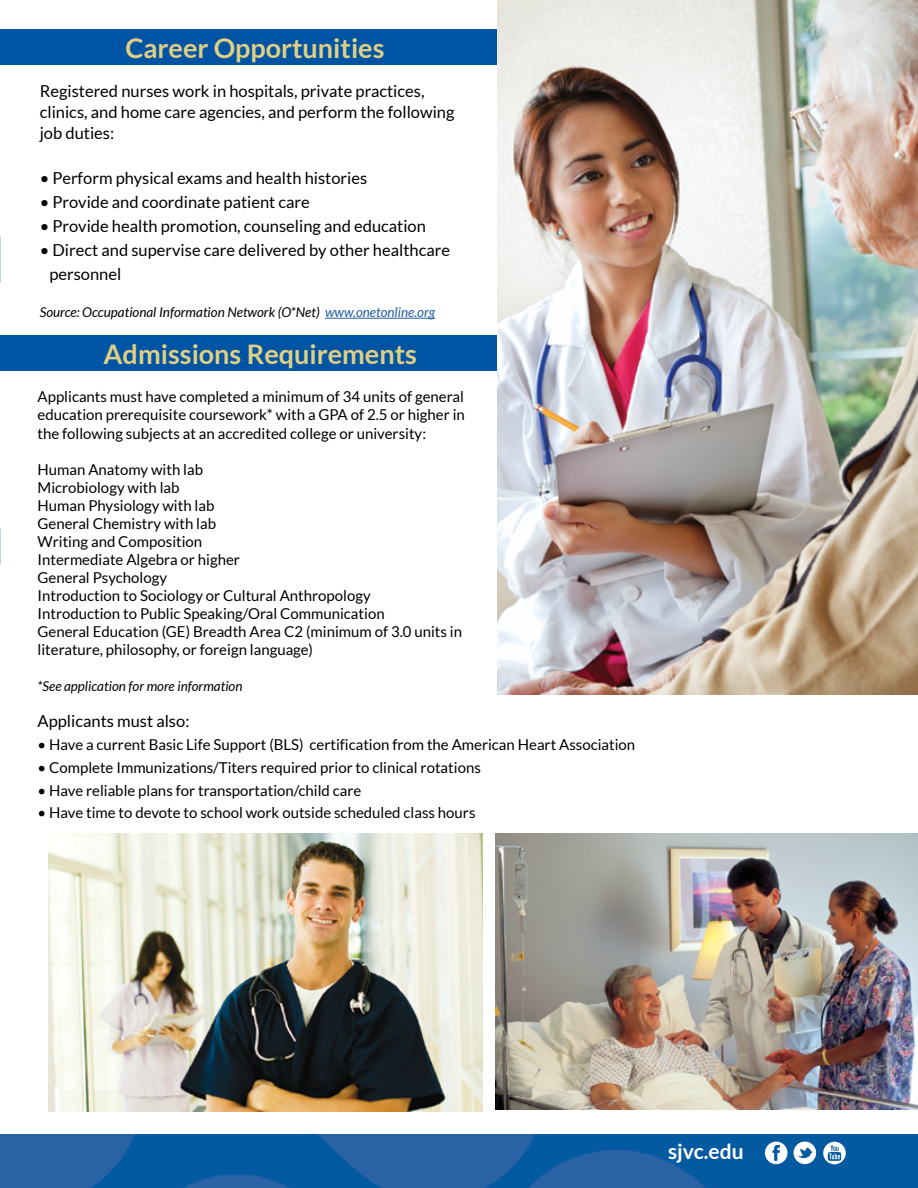
<style>
.page{position:relative;width:918px;height:1188px;background:#fff}
.page>*{position:absolute;margin:0;border:0;box-sizing:border-box;transform-origin:0 0}
.t1{font:700 27px "Lato";color:#e1cf83}
.t2{font:700 21px "Lato";color:#fff}
.t3{font:16.5px/21px "Lato";color:#000}
.t4{font:15px/18px "Lato";color:#000}
.t5{font:italic 13.5px "Lato";color:#000}
.s1{color:#215e9e}
</style>
<div class="page">
<div style="left:0;top:29px;width:778px;height:36px;background:#0054a4"></div>
<img style="left:0;top:0;width:1px;height:267px">
<div style="left:0;top:335px;width:778px;height:36px;background:#0054a4"></div>
<img style="left:0;top:1134px;width:918px;height:54px">
<hr style="left:325px;top:318px;width:110px;height:1px;background:#215e9e">
<img style="left:497px;top:0;width:421px;height:694px">
<img style="left:496px;top:833px;width:422px;height:276px">
<img style="left:49px;top:833px;width:434px;height:279px">
<svg style="left:794px;top:1142px;width:22px;height:22px"></svg>
<svg style="left:765px;top:1142px;width:23px;height:22px"></svg>
<svg style="left:823px;top:1142px;width:23px;height:22px"></svg>
<img style="left:0;top:252px;width:1px;height:277px">
<p class="t1" style="left:125px;top:32px;width:261px">Career Opportunities</p>
<p class="t3" style="left:40px;top:80px;width:416px">Registered nurses work in hospitals, private practices, clinics, and home care agencies, and perform the following job duties:</p>
<p class="t3" style="left:40px;top:167px;width:329px">• Perform physical exams and health histories</p>
<p class="t3" style="left:40px;top:191px;width:272px">• Provide and coordinate patient care</p>
<p class="t3" style="left:40px;top:215px;width:388px">• Provide health promotion, counseling and education</p>
<p class="t3" style="left:49px;top:238px;width:402px;line-height:24px;text-indent:-10px">• Direct and supervise care delivered by other healthcare personnel</p>
<p class="t5" style="left:40px;top:305px;width:397px">Source: Occupational Information Network (O*Net) <span class="s1">www.onetonline.org</span></p>
<p class="t1" style="left:103px;top:338px;width:315px">Admissions Requirements</p>
<p class="t4" style="left:38px;top:387px;width:429px">Applicants must have completed a minimum of 34 units of general education prerequisite coursework* with a GPA of 2.5 or higher in</p>
<p class="t4" style="left:38px;top:425px;width:390px">the following subjects at an accredited college or university:</p>
<p class="t4" style="left:38px;top:461px;width:167px">Human Anatomy with lab</p>
<p class="t4" style="left:38px;top:479px;width:144px">Microbiology with lab</p>
<p class="t4" style="left:38px;top:497px;width:178px">Human Physiology with lab</p>
<p class="t4" style="left:38px;top:515px;width:180px">General Chemistry with lab</p>
<p class="t4" style="left:38px;top:533px;width:166px">Writing and Composition</p>
<p class="t4" style="left:38px;top:551px;width:204px">Intermediate Algebra or higher</p>
<p class="t4" style="left:38px;top:569px;width:131px">General Psychology</p>
<p class="t4" style="left:38px;top:587px;width:335px">Introduction to Sociology or Cultural Anthropology</p>
<p class="t4" style="left:38px;top:605px;width:349px">Introduction to Public Speaking/Oral Communication</p>
<p class="t4" style="left:38px;top:623px;width:426px">General Education (GE) Breadth Area C2 (minimum of 3.0 units in literature, philosophy, or foreign language)</p>
<p class="t5" style="left:38px;top:679px;width:206px">*See application for more information</p>
<p class="t3" style="left:38px;top:711px;width:153px">Applicants must also:</p>
<p class="t4" style="left:38px;top:735px;width:599px">• Have a current Basic Life Support (BLS) certification from the American Heart Association</p>
<p class="t4" style="left:38px;top:758px;width:445px">• Complete Immunizations/Titers required prior to clinical rotations</p>
<p class="t4" style="left:38px;top:781px;width:325px">• Have reliable plans for transportation/child care</p>
<p class="t4" style="left:38px;top:804px;width:439px">• Have time to devote to school work outside scheduled class hours</p>
<p class="t2" style="left:668px;top:1140px;width:77px">sjvc.edu</p>
</div>
